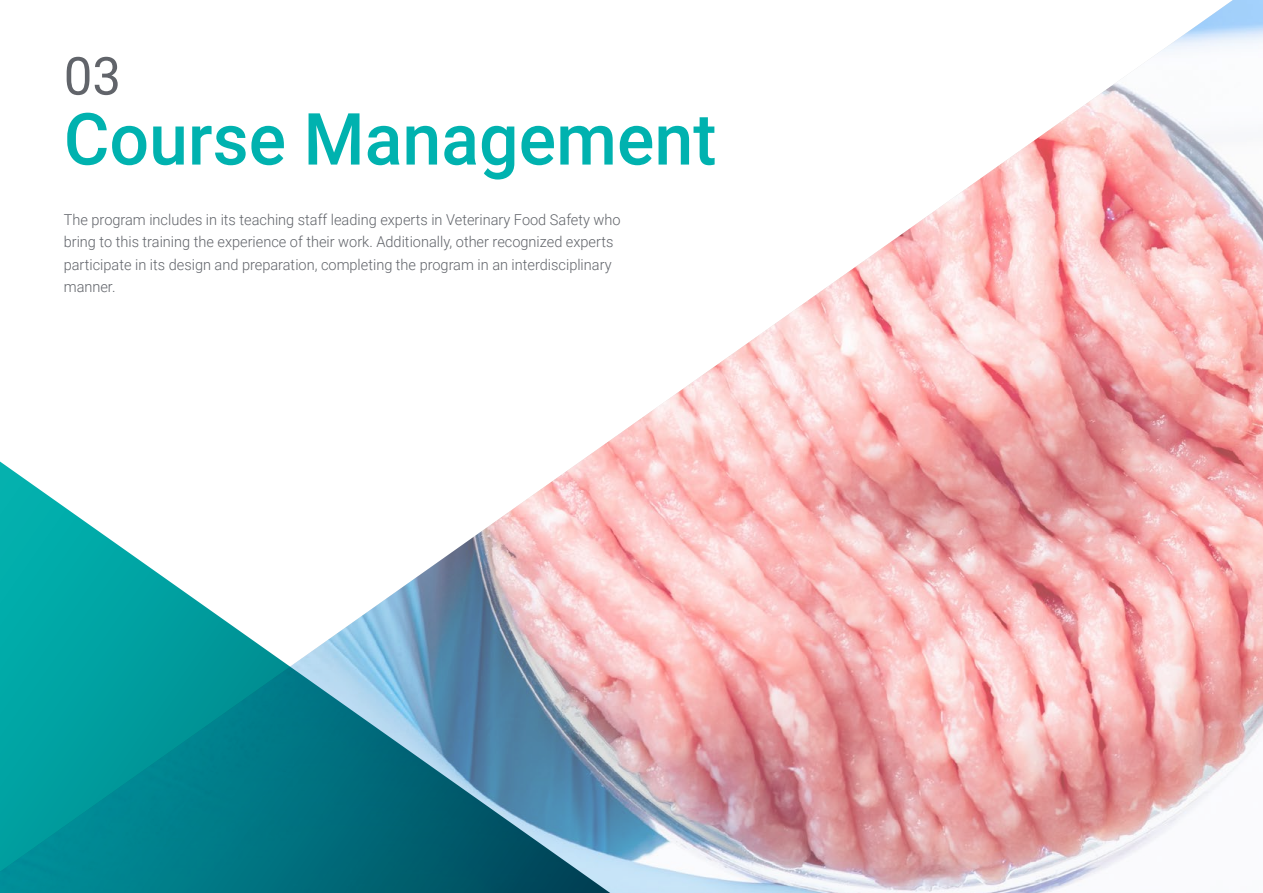
<style>
.page{position:relative;width:1263px;height:893px;background:#fff}
.page>*{position:absolute;margin:0;border:0;box-sizing:border-box;transform-origin:0 0}
.t1{font:500 72px "Roboto";color:#00b2af}
.t2{font:52.5px "Roboto";color:#61646a}
.t3{font:300 15px/22.5px "Roboto";color:#61646a}
</style>
<div class="page">
<img style="left:602px;top:0;width:661px;height:893px">
<svg style="left:0;top:446px;width:640px;height:447px"></svg>
<h2 class="t2" style="left:64px;top:39px;width:59px">03</h2>
<h1 class="t1" style="left:64px;top:89px;width:654px">Course Management</h1>
<p class="t3" style="left:64px;top:208px;width:558px">The program includes in its teaching staff leading experts in Veterinary Food Safety who bring to this training the experience of their work. Additionally, other recognized experts participate in its design and preparation, completing the program in an interdisciplinary manner.</p>
</div>
